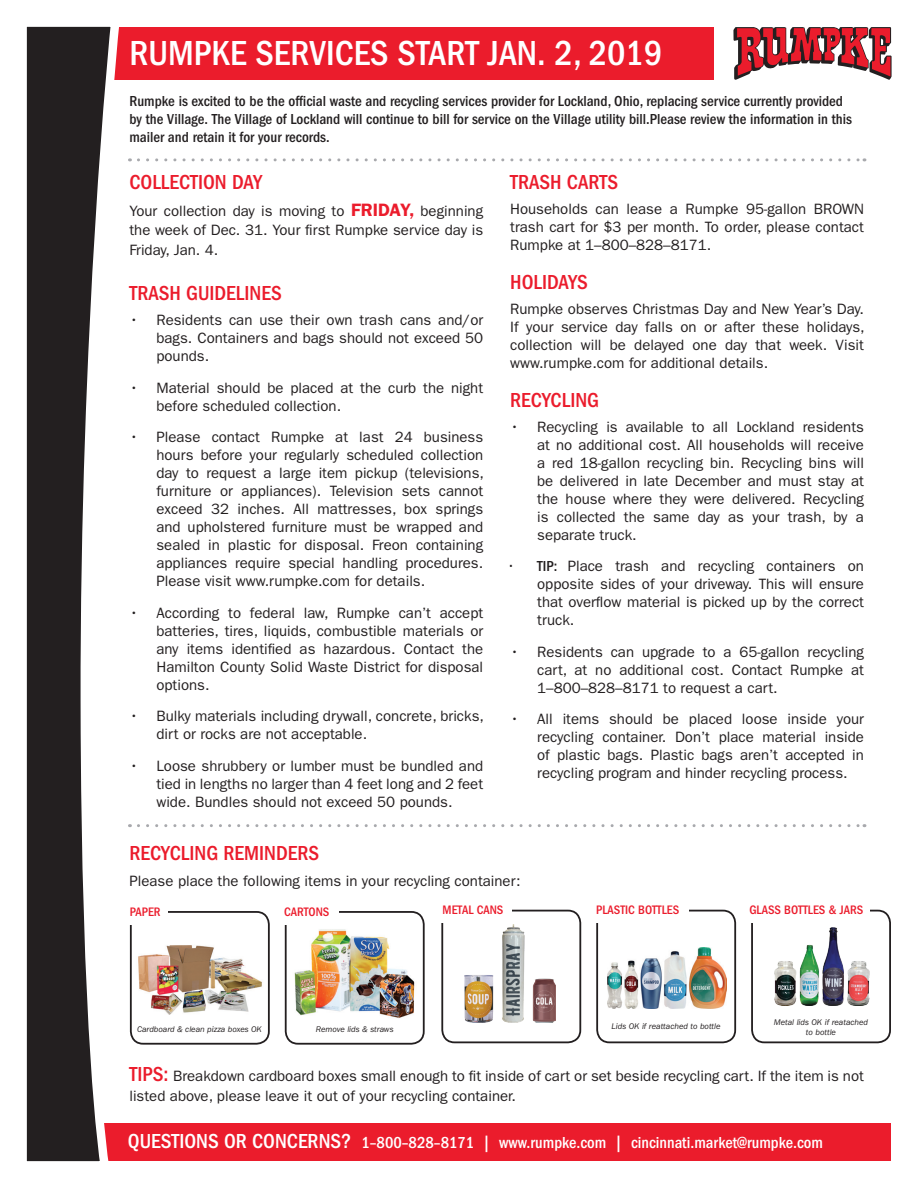
<style>
.page{position:relative;width:918px;height:1188px;background:#fff}
.page>*{position:absolute;margin:0;border:0;box-sizing:border-box;transform-origin:0 0}
.t1{font:500 condensed 36px "ITC Franklin Gothic Std";color:#fff}
.t2{font:500 condensed 21px "ITC Franklin Gothic Std";color:#eb1c2c}
.t3{font:500 condensed 16.5px "ITC Franklin Gothic Std";color:#fff}
.t4{font:15px/18px "ITC Franklin Gothic Std";color:#231f20;text-align:justify}
.t5{font:500 condensed 15px/18px "ITC Franklin Gothic Std";color:#231f20}
.t6{font:500 condensed 12.75px "ITC Franklin Gothic Std";color:#eb1c2c}
.t7{font:italic 8.55px/10.2px "ITC Franklin Gothic Std";color:#231f20;text-align:center}
.s1{font-weight:600;font-size:18px;color:#eb1c2c}
.s2{font-weight:500;font-stretch:condensed}
.s3{font-weight:500;font-stretch:condensed;font-size:21px;color:#eb1c2c}
.s4{font-size:21px}
</style>
<div class="page">
<div style="left:101px;top:1123px;width:790px;height:38px;background:#eb1c2c"></div>
<div style="left:101px;top:27px;width:613px;height:53px;background:#eb1c2c"></div>
<svg style="left:26px;top:26px;width:93px;height:1136px"></svg>
<svg style="left:733px;top:27px;width:159px;height:53px"></svg>
<svg style="left:138px;top:158px;width:727px;height:3px"></svg>
<svg style="left:138px;top:824px;width:727px;height:3px"></svg>
<div style="left:130px;top:911px;width:140px;height:134px;border:2px solid #231f20;border-radius:12px"></div>
<img style="left:138px;top:945px;width:124px;height:70px">
<div style="left:123px;top:899px;width:45px;height:26px;background:#fff"></div>
<div style="left:285px;top:911px;width:140px;height:134px;border:2px solid #231f20;border-radius:12px"></div>
<div style="left:275px;top:899px;width:64px;height:26px;background:#fff"></div>
<img style="left:294px;top:929px;width:121px;height:89px">
<div style="left:751px;top:910px;width:140px;height:133px;border:2px solid #231f20;border-radius:12px"></div>
<img style="left:775px;top:928px;width:94px;height:78px">
<div style="left:743px;top:897px;width:127px;height:26px;background:#fff"></div>
<div style="left:441px;top:910px;width:140px;height:133px;border:2px solid #231f20;border-radius:12px"></div>
<img style="left:464px;top:924px;width:92px;height:98px">
<div style="left:435px;top:897px;width:76px;height:26px;background:#fff"></div>
<div style="left:596px;top:910px;width:140px;height:133px;border:2px solid #231f20;border-radius:12px"></div>
<img style="left:608px;top:948px;width:118px;height:60px">
<div style="left:587px;top:897px;width:102px;height:26px;background:#fff"></div>
<h1 class="t1" style="left:129px;top:33px;width:534px">RUMPKE SERVICES START JAN. 2, 2019</h1>
<p class="t5" style="left:129px;top:92px;width:724px">Rumpke is excited to be the official waste and recycling services provider for Lockland, Ohio, replacing service currently provided by the Village. The Village of Lockland will continue to bill for service on the Village utility bill.Please review the information in this mailer and retain it for your records.</p>
<h2 class="t2" style="left:129px;top:171px;width:134px">COLLECTION DAY</h2>
<p class="t4" style="left:129px;top:201px;width:355px;line-height:19.5px">Your collection day is moving to <span class="s1">FRIDAY,</span> beginning the week of Dec. 31. Your first Rumpke service day is Friday, Jan. 4.</p>
<h2 class="t2" style="left:129px;top:282px;width:154px">TRASH GUIDELINES</h2>
<p class="t4" style="left:156px;top:311px;width:328px;text-indent:-27px">• Residents can use their own trash cans and/or bags. Containers and bags should not exceed 50 pounds.</p>
<p class="t4" style="left:156px;top:379px;width:328px;text-indent:-27px">• Material should be placed at the curb the night before scheduled collection.</p>
<p class="t4" style="left:156px;top:428px;width:329px;text-indent:-27px">• Please contact Rumpke at last 24 business hours before your regularly scheduled collection day to request a large item pickup (televisions, furniture or appliances). Television sets cannot exceed 32 inches. All mattresses, box springs and upholstered furniture must be wrapped and sealed in plastic for disposal. Freon containing appliances require special handling procedures.<br>Please visit www.rumpke.com for details.</p>
<p class="t4" style="left:156px;top:604px;width:328px;text-indent:-27px">• According to federal law, Rumpke can’t accept batteries, tires, liquids, combustible materials or any items identified as hazardous. Contact the Hamilton County Solid Waste District for disposal options.</p>
<p class="t4" style="left:156px;top:707px;width:329px;text-indent:-27px">• Bulky materials including drywall, concrete, bricks, dirt or rocks are not acceptable.</p>
<p class="t4" style="left:156px;top:757px;width:328px;text-indent:-27px">• Loose shrubbery or lumber must be bundled and tied in lengths no larger than 4 feet long and 2 feet wide. Bundles should not exceed 50 pounds.</p>
<h2 class="t2" style="left:510px;top:171px;width:109px">TRASH CARTS</h2>
<p class="t4" style="left:510px;top:200px;width:355px">Households can lease a Rumpke 95-gallon BROWN trash cart for $3 per month. To order, please contact Rumpke at 1–800–828–8171.</p>
<h2 class="t2" style="left:510px;top:270px;width:79px">HOLIDAYS</h2>
<p class="t4" style="left:510px;top:300px;width:356px">Rumpke observes Christmas Day and New Year’s Day.<br>If your service day falls on or after these holidays, collection will be delayed one day that week. Visit www.rumpke.com for additional details.</p>
<h2 class="t2" style="left:510px;top:388px;width:90px">RECYCLING</h2>
<p class="t4" style="left:537px;top:418px;width:328px;text-indent:-27px">• Recycling is available to all Lockland residents at no additional cost. All households will receive a red 18-gallon recycling bin. Recycling bins will be delivered in late December and must stay at the house where they were delivered. Recycling is collected the same day as your trash, by a separate truck.</p>
<p class="t4" style="left:537px;top:557px;width:328px;text-indent:-27px"><span class="s2">• TIP:</span> Place trash and recycling containers on opposite sides of your driveway. This will ensure that overflow material is picked up by the correct truck.</p>
<p class="t4" style="left:537px;top:643px;width:328px;text-indent:-27px">• Residents can upgrade to a 65-gallon recycling cart, at no additional cost. Contact Rumpke at 1–800–828–8171 to request a cart.</p>
<p class="t4" style="left:537px;top:710px;width:328px;text-indent:-27px">• All items should be placed loose inside your recycling container. Don’t place material inside of plastic bags. Plastic bags aren’t accepted in recycling program and hinder recycling process.</p>
<h2 class="t2" style="left:129px;top:841px;width:191px">RECYCLING REMINDERS</h2>
<p class="t4" style="left:129px;top:872px;width:393px">Please place the following items in your recycling container:</p>
<p class="t6" style="left:130px;top:905px;width:32px">PAPER</p>
<p class="t6" style="left:284px;top:905px;width:47px">CARTONS</p>
<p class="t7" style="left:137px;top:1024px;width:126px">Cardboard &amp; clean pizza boxes OK</p>
<p class="t7" style="left:316px;top:1024px;width:79px">Remove lids &amp; straws</p>
<p class="t6" style="left:443px;top:903px;width:62px">METAL CANS</p>
<p class="t6" style="left:596px;top:903px;width:85px">PLASTIC BOTTLES</p>
<p class="t6" style="left:749px;top:903px;width:115px">GLASS BOTTLES &amp; JARS</p>
<p class="t7" style="left:612px;top:1022px;width:110px">Lids OK if reattached to bottle</p>
<p class="t7" style="left:774px;top:1017px;width:96px">Metal lids OK if reatached to bottle</p>
<p class="t4" style="left:129px;top:1067px;width:736px;line-height:19.5px"><span class="s3">TIPS:</span> Breakdown cardboard boxes small enough to fit inside of cart or set beside recycling cart. If the item is not listed above, please leave it out of your recycling container.</p>
<p class="t3" style="left:128px;top:1133px;width:697px"><span class="s4">QUESTIONS OR CONCERNS?</span> 1–800–828–8171 | www.rumpke.com | cincinnati.market@rumpke.com</p>
</div>
